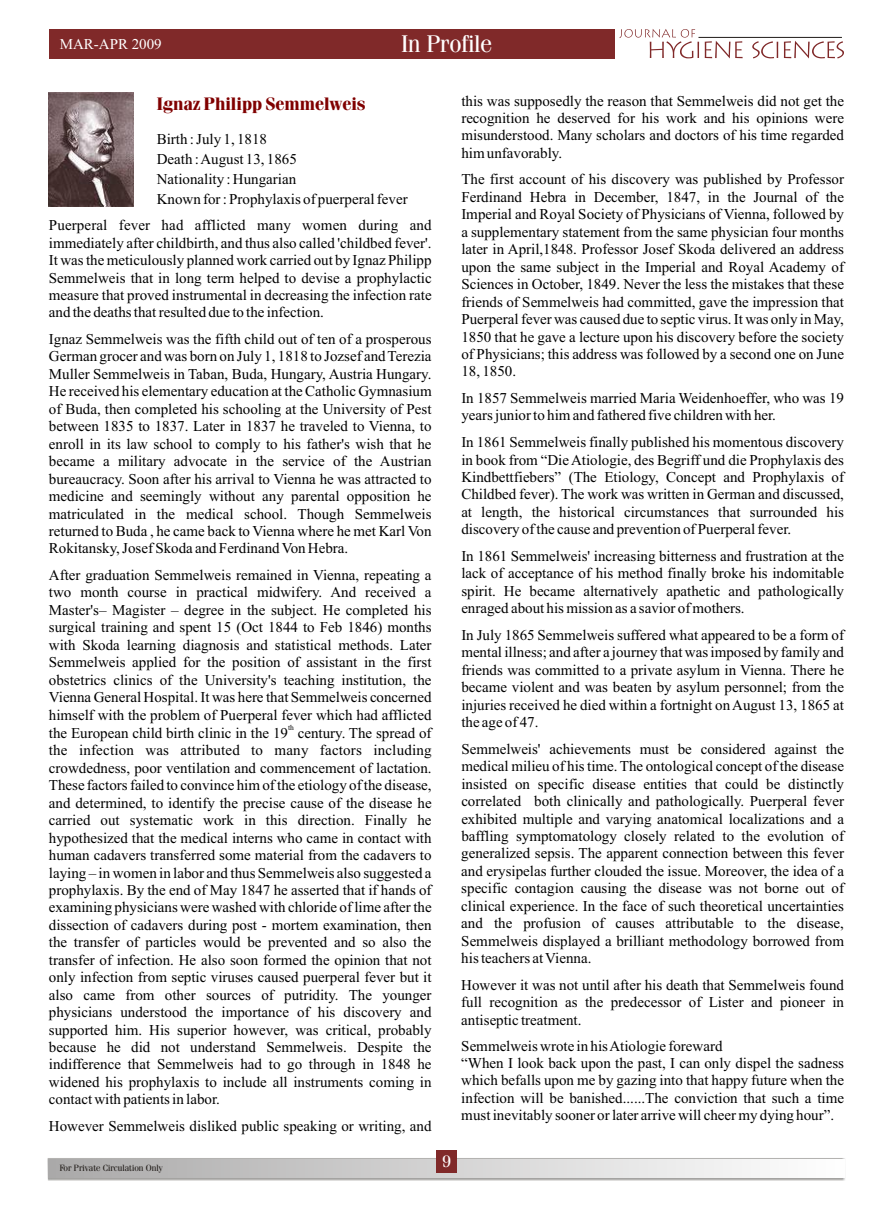
<style>
.page{position:relative;width:894px;height:1205px;background:#fff}
.page>*{position:absolute;margin:0;border:0;box-sizing:border-box;transform-origin:0 0}
.t1{font:24px "Fenice BT";color:#fff}
.t2{font:700 18px "Fenice BT";color:#800000}
.t3{font:16.5px "Fenice BT";color:#fff}
.t4{font:15px/17.4px "Times New Roman";color:#000;text-align:justify}
.t5{font:15px "Times New Roman";color:#fff}
.t6{font:9px "Fenice BT";color:#1f1a17}
.t7{font:7.5px "Times New Roman";color:#000}
</style>
<div class="page">
<div style="left:49px;top:1159px;width:795px;height:18px;background:linear-gradient(to right,#aaa9a9,#fefefe)"></div>
<div style="left:436px;top:1150px;width:21px;height:22px;background:#802929"></div>
<div style="left:49px;top:29px;width:565px;height:30px;background:#802929"></div>
<svg style="left:619px;top:29px;width:225px;height:29px"></svg>
<img style="left:49px;top:92px;width:85px;height:114px">
<p class="t5" style="left:60px;top:38px;width:104px">MAR-APR 2009</p>
<h1 class="t1" style="left:401px;top:34px;width:92px">In Profile</h1>
<p class="t2" style="left:157px;top:96px;width:210px">Ignaz Philipp Semmelweis</p>
<p class="t4" style="left:157px;top:130px;width:252px;line-height:20px;text-align:left">Birth : July 1, 1818<br>Death : August 13, 1865<br>Nationality : Hungarian<br>Known for : Prophylaxis of puerperal fever</p>
<p class="t4" style="left:49px;top:218px;width:384px">Puerperal fever had afflicted many women during and immediately after childbirth, and thus also called 'childbed fever'.<br>It was the meticulously planned work carried out by Ignaz Philipp Semmelweis that in long term helped to devise a prophylactic measure that proved instrumental in decreasing the infection rate and the deaths that resulted due to the infection.</p>
<p class="t4" style="left:49px;top:332px;width:384px">Ignaz Semmelweis was the fifth child out of ten of a prosperous German grocer and was born on July 1, 1818 to Jozsef and Terezia Muller Semmelweis in Taban, Buda, Hungary, Austria Hungary.<br>He received his elementary education at the Catholic Gymnasium of Buda, then completed his schooling at the University of Pest between 1835 to 1837. Later in 1837 he traveled to Vienna, to enroll in its law school to comply to his father's wish that he became a military advocate in the service of the Austrian bureaucracy. Soon after his arrival to Vienna he was attracted to medicine and seemingly without any parental opposition he matriculated in the medical school. Though Semmelweis returned to Buda , he came back to Vienna where he met Karl Von Rokitansky, Josef Skoda and Ferdinand Von Hebra.</p>
<p class="t4" style="left:49px;top:567px;width:384px">After graduation Semmelweis remained in Vienna, repeating a two month course in practical midwifery. And received a Master's– Magister – degree in the subject. He completed his surgical training and spent 15 (Oct 1844 to Feb 1846) months with Skoda learning diagnosis and statistical methods. Later Semmelweis applied for the position of assistant in the first obstetrics clinics of the University's teaching institution, the Vienna General Hospital. It was here that Semmelweis concerned himself with the problem of Puerperal fever which had afflicted</p>
<p class="t7" style="left:288px;top:725px;width:7px">th</p>
<p class="t4" style="left:49px;top:725px;width:384px">the European child birth clinic in the 19 century. The spread of the infection was attributed to many factors including crowdedness, poor ventilation and commencement of lactation.<br>These factors failed to convince him of the etiology of the disease, and determined, to identify the precise cause of the disease he carried out systematic work in this direction. Finally he hypothesized that the medical interns who came in contact with human cadavers transferred some material from the cadavers to laying – in women in labor and thus Semmelweis also suggested a prophylaxis. By the end of May 1847 he asserted that if hands of examining physicians were washed with chloride of lime after the dissection of cadavers during post - mortem examination, then the transfer of particles would be prevented and so also the transfer of infection. He also soon formed the opinion that not only infection from septic viruses caused puerperal fever but it also came from other sources of putridity. The younger physicians understood the importance of his discovery and supported him. His superior however, was critical, probably because he did not understand Semmelweis. Despite the indifference that Semmelweis had to go through in 1848 he widened his prophylaxis to include all instruments coming in contact with patients in labor.</p>
<p class="t4" style="left:49px;top:1118px;width:384px">However Semmelweis disliked public speaking or writing, and</p>
<p class="t6" style="left:60px;top:1163px;width:105px">For Private Circulation Only</p>
<p class="t3" style="left:442px;top:1154px;width:10px">9</p>
<p class="t4" style="left:461px;top:93px;width:384px">this was supposedly the reason that Semmelweis did not get the recognition he deserved for his work and his opinions were misunderstood. Many scholars and doctors of his time regarded him unfavorably.</p>
<p class="t4" style="left:461px;top:172px;width:384px">The first account of his discovery was published by Professor Ferdinand Hebra in December, 1847, in the Journal of the Imperial and Royal Society of Physicians of Vienna, followed by a supplementary statement from the same physician four months later in April,1848. Professor Josef Skoda delivered an address upon the same subject in the Imperial and Royal Academy of Sciences in October, 1849. Never the less the mistakes that these friends of Semmelweis had committed, gave the impression that Puerperal fever was caused due to septic virus. It was only in May, 1850 that he gave a lecture upon his discovery before the society of Physicians; this address was followed by a second one on June 18, 1850.</p>
<p class="t4" style="left:461px;top:391px;width:384px">In 1857 Semmelweis married Maria Weidenhoeffer, who was 19 years junior to him and fathered five children with her.</p>
<p class="t4" style="left:461px;top:435px;width:384px">In 1861 Semmelweis finally published his momentous discovery in book from “Die Atiologie, des Begriff und die Prophylaxis des Kindbettfiebers” (The Etiology, Concept and Prophylaxis of Childbed fever). The work was written in German and discussed, at length, the historical circumstances that surrounded his discovery of the cause and prevention of Puerperal fever.</p>
<p class="t4" style="left:461px;top:548px;width:384px">In 1861 Semmelweis' increasing bitterness and frustration at the lack of acceptance of his method finally broke his indomitable spirit. He became alternatively apathetic and pathologically enraged about his mission as a savior of mothers.</p>
<p class="t4" style="left:461px;top:627px;width:384px">In July 1865 Semmelweis suffered what appeared to be a form of mental illness; and after a journey that was imposed by family and friends was committed to a private asylum in Vienna. There he became violent and was beaten by asylum personnel; from the injuries received he died within a fortnight on August 13, 1865 at the age of 47.</p>
<p class="t4" style="left:461px;top:741px;width:384px">Semmelweis' achievements must be considered against the medical milieu of his time. The ontological concept of the disease insisted on specific disease entities that could be distinctly correlated both clinically and pathologically. Puerperal fever exhibited multiple and varying anatomical localizations and a baffling symptomatology closely related to the evolution of generalized sepsis. The apparent connection between this fever and erysipelas further clouded the issue. Moreover, the idea of a specific contagion causing the disease was not borne out of clinical experience. In the face of such theoretical uncertainties and the profusion of causes attributable to the disease, Semmelweis displayed a brilliant methodology borrowed from his teachers at Vienna.</p>
<p class="t4" style="left:461px;top:977px;width:384px">However it was not until after his death that Semmelweis found full recognition as the predecessor of Lister and pioneer in antiseptic treatment.</p>
<p class="t4" style="left:461px;top:1039px;width:384px;text-align:left">Semmelweis wrote in his Atiologie foreward<br>“When I look back upon the past, I can only dispel the sadness which befalls upon me by gazing into that happy future when the infection will be banished......The conviction that such a time must inevitably sooner or later arrive will cheer my dying hour”.</p>
</div>
